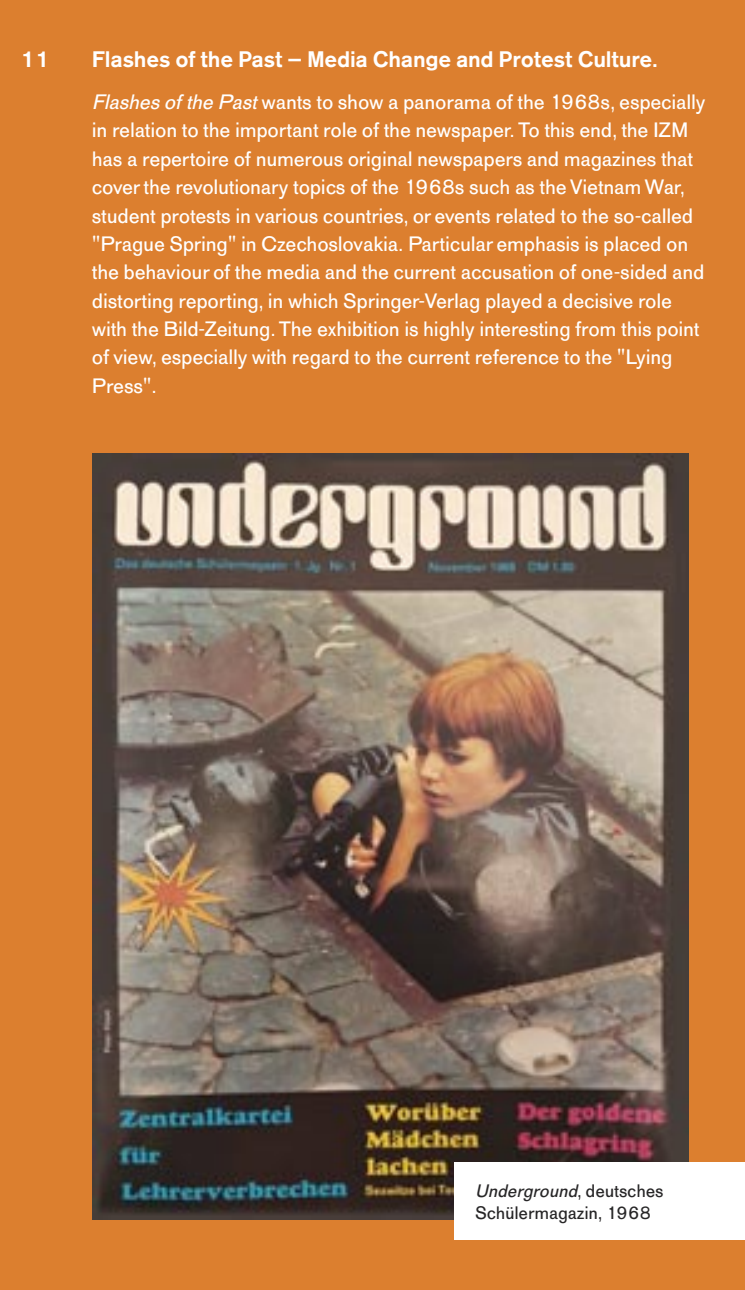
<style>
.page{position:relative;width:745px;height:1290px;background:#fff}
.page>*{position:absolute;margin:0;border:0;box-sizing:border-box;transform-origin:0 0}
.t1{font:500 22.25px "AG Old Face BQ";letter-spacing:.02em;color:#fff}
.t2{font:20.5px/28.2px "AG Old Face BQ";letter-spacing:.02em;color:#fff}
.t3{font:18px/21.2px "AG Old Face BQ";letter-spacing:.025em;color:#272627}
.s1{font-style:italic}
</style>
<div class="page">
<div style="left:0;top:0;width:744px;height:1290px;background:#dc7f2f"></div>
<img style="left:92px;top:454px;width:595px;height:765px">
<div style="left:454px;top:1162px;width:290px;height:78px;background:#fff"></div>
<p class="t1" style="left:21px;top:47px;width:30px">11</p>
<p class="t1" style="left:92px;top:47px;width:566px">Flashes of the Past – Media Change and Protest Culture.</p>
<p class="t2" style="left:92px;top:88px;width:614px"><span class="s1">Flashes ofthe Past</span>wants to show a panorama of the 1968s, especially in relation to the important role of the newspaper. To this end, the IZM has a repertoire of numerous original newspapers and magazines that cover the revolutionary topics of the 1968s such as the Vietnam War, student protests in various countries, or events related to the so-called "Prague Spring" in Czechoslovakia. Particular emphasis is placed on the behaviour of the media and the current accusation of one-sided and distorting reporting, in which Springer-Verlag played a decisive role with the Bild-Zeitung. The exhibition is highly interesting from this point of view, especially with regard to the current reference to the "Lying Press".</p>
<p class="t3" style="left:475px;top:1181px;width:189px"><span class="s1">Underground</span>, d e u ts c h es<br>Schülermagazin, 1968</p>
</div>
